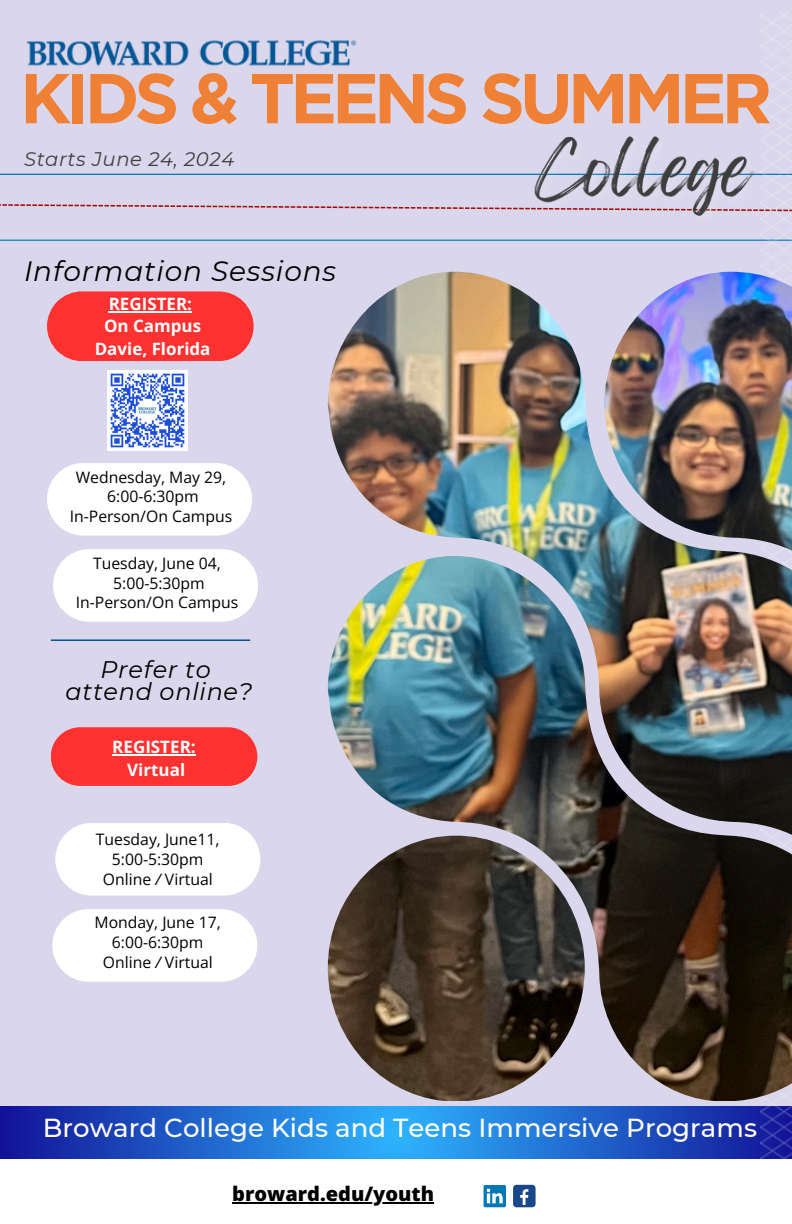
<style>
.page{position:relative;width:792px;height:1224px;background:#dad7ec}
.page>*{position:absolute;margin:0;border:0;box-sizing:border-box;transform-origin:0 0}
.t1{font:700 70.4px "Gotham";letter-spacing:-.075em;color:#ef8035}
.t2{font:italic 28px "Montserrat";letter-spacing:.03em;color:#000}
.t3{font:500 26px "Montserrat";color:#fff}
.t4{font:italic 24px/22.4px "Montserrat";letter-spacing:.03em;color:#000;text-align:center}
.t5{font:800 20px "Open Sans";color:#000}
.t6{font:italic 19.6px "Montserrat";letter-spacing:.03em;color:#3f3e3f}
.t7{font:700 17px "Open Sans";color:#fff}
.t8{font:15.8px/19.8px "Open Sans";color:#000;text-align:center}
.s1{font-style:italic}
</style>
<div class="page">
<hr style="left:0;top:174px;width:792px;height:1px;background:#0177b5">
<svg style="left:0;top:204px;width:523px;height:6px"></svg>
<hr style="left:0;top:240px;width:792px;height:1px;background:#0177b5">
<div style="left:0;top:1139px;width:792px;height:85px;background:#fff"></div>
<svg style="left:0;top:1107px;width:761px;height:52px;background:#2065cc"></svg>
<img style="left:26px;top:40px;width:331px;height:26px">
<img style="left:523px;top:136px;width:238px;height:105px">
<img style="left:108px;top:371px;width:79px;height:79px">
<img style="left:761px;top:85px;width:31px;height:1074px">
<img style="left:328px;top:272px;width:464px;height:829px">
<hr style="left:51px;top:639px;width:199px;height:2px;background:#005596">
<div style="left:55px;top:823px;width:205px;height:73px;background:#fff;border-radius:36px"></div>
<div style="left:52px;top:909px;width:205px;height:73px;background:#fff;border-radius:36px"></div>
<svg style="left:47px;top:291px;width:207px;height:70px;background:#fc3e40"></svg>
<hr style="left:109px;top:311px;width:83px;height:2px;background:#fff">
<div style="left:51px;top:727px;width:206px;height:59px;background:#ff3131;border-radius:29px"></div>
<hr style="left:112px;top:754px;width:84px;height:2px;background:#fff">
<svg style="left:484px;top:1185px;width:22px;height:22px"></svg>
<div style="left:513px;top:1185px;width:23px;height:22px;background:#1a4789;border-radius:3px"></div>
<svg style="left:520px;top:1189px;width:8px;height:16px"></svg>
<hr style="left:232px;top:1202px;width:202px;height:2px;background:#000">
<div style="left:47px;top:463px;width:205px;height:73px;background:#fff;border-radius:36px"></div>
<div style="left:53px;top:549px;width:205px;height:73px;background:#fff;border-radius:36px"></div>
<p class="t1" style="left:20px;top:72px;width:754px">KIDS &amp; TEENS SUMMER</p>
<p class="t6" style="left:24px;top:147px;width:212px">Starts June 24, 2024</p>
<p class="t2" style="left:24px;top:254px;width:314px">Information Sessions</p>
<h3 class="t7" style="left:109px;top:292px;width:85px">REGISTER:</h3>
<p class="t7" style="left:104px;top:314px;width:99px">On Campus</p>
<p class="t7" style="left:95px;top:337px;width:117px">Davie, Florida</p>
<p class="t8" style="left:76px;top:467px;width:152px">Wednesday, May 29,</p>
<h4 class="t8" style="left:107px;top:486px;width:93px">6:00-6:30pm</h4>
<p class="t8" style="left:70px;top:506px;width:164px">In-Person/On Campus</p>
<p class="t8" style="left:93px;top:553px;width:129px">Tuesday, June 04,</p>
<p class="t8" style="left:113px;top:573px;width:93px">5:00-5:30pm</p>
<p class="t8" style="left:76px;top:592px;width:164px">In-Person/On Campus</p>
<p class="t4" style="left:66px;top:658px;width:188px">Prefer to attend online?</p>
<p class="t7" style="left:112px;top:735px;width:85px">REGISTER:</p>
<p class="t7" style="left:127px;top:758px;width:59px">Virtual</p>
<h6 class="t8" style="left:96px;top:829px;width:125px">Tuesday, June11,<br>5:00-5:30pm</h6>
<p class="t8" style="left:103px;top:869px;width:112px">Online <span class="s1">/</span> Virtual</p>
<p class="t8" style="left:95px;top:912px;width:128px">Monday, June 17,<br>6:00-6:30pm</p>
<p class="t8" style="left:103px;top:952px;width:112px">Online <span class="s1">/</span> Virtual</p>
<p class="t3" style="left:43px;top:1112px;width:716px">Broward College Kids and Teens Immersive Programs</p>
<p class="t5" style="left:232px;top:1179px;width:203px">broward.edu/youth</p>
</div>
